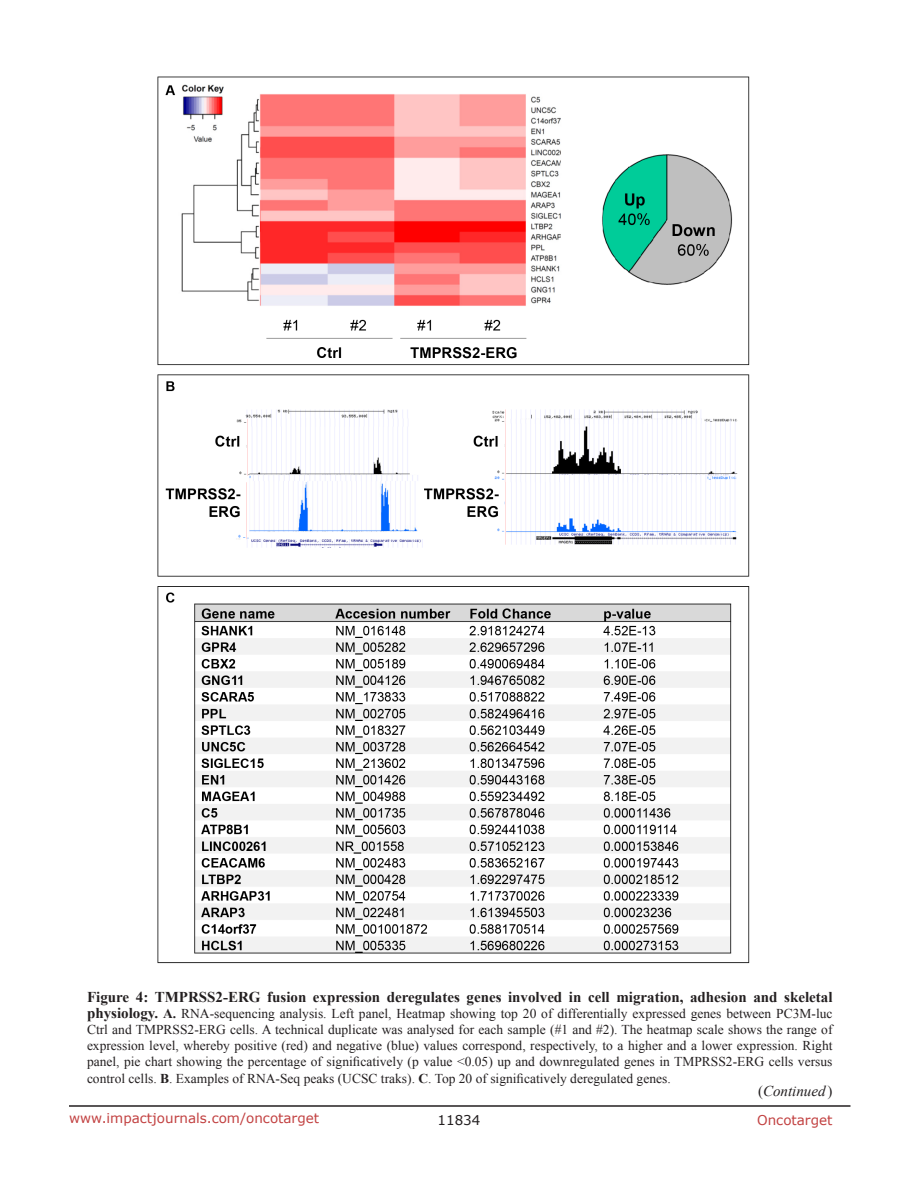
<style>
.page{position:relative;width:918px;height:1188px;background:#fff}
.page>*{position:absolute;margin:0;border:0;box-sizing:border-box;transform-origin:0 0}
.figuretext{font:700 15px "Times New Roman";color:#231f20}
.equ{font:italic 15px "Times New Roman";color:#231f20}
.figuretext-2{font:13.5px/16.2px "Times New Roman";color:#231f20;text-align:justify}
.t1{font:13.5px "Verdana";color:#c24141}
.t2{font:13.5px "Verdana";color:#231f20}
.s1{font-weight:700;font-size:15px}
.s2{font-weight:700}
.s3{font-style:normal}
</style>
<div class="page">
<hr style="left:69px;top:1105px;width:781px;height:2px;background:#231f20">
<img style="left:157px;top:76px;width:593px;height:888px">
<p class="figuretext" style="left:87px;top:986px;width:747px">Figure 4: TMPRSS2-ERG fusion expression deregulates genes involved in cell migration, adhesion and skeletal</p>
<p class="figuretext-2" style="left:87px;top:1005px;width:747px"><span class="s1">physiology.</span> <span class="s2">A.</span> RNA-sequencing analysis. Left panel, Heatmap showing top 20 of differentially expressed genes between PC3M-luc Ctrl and TMPRSS2-ERG cells. A technical duplicate was analysed for each sample (#1 and #2). The heatmap scale shows the range of expression level, whereby positive (red) and negative (blue) values correspond, respectively, to a higher and a lower expression. Right panel, pie chart showing the percentage of significatively (p value &lt;0.05) up and downregulated genes in TMPRSS2-ERG cells versus control cells. <span class="s2">B</span>. Examples of RNA-Seq peaks (UCSC traks). <span class="s2">C</span>. Top 20 of significatively deregulated genes.</p>
<p class="equ" style="left:758px;top:1081px;width:76px"><span class="s3">(</span>Continued<span class="s3">)</span></p>
<p class="t1" style="left:69px;top:1109px;width:252px">www.impactjournals.com/oncotarget</p>
<p class="t2" style="left:438px;top:1111px;width:44px">11834</p>
<p class="t1" style="left:757px;top:1111px;width:77px">Oncotarget</p>
</div>
